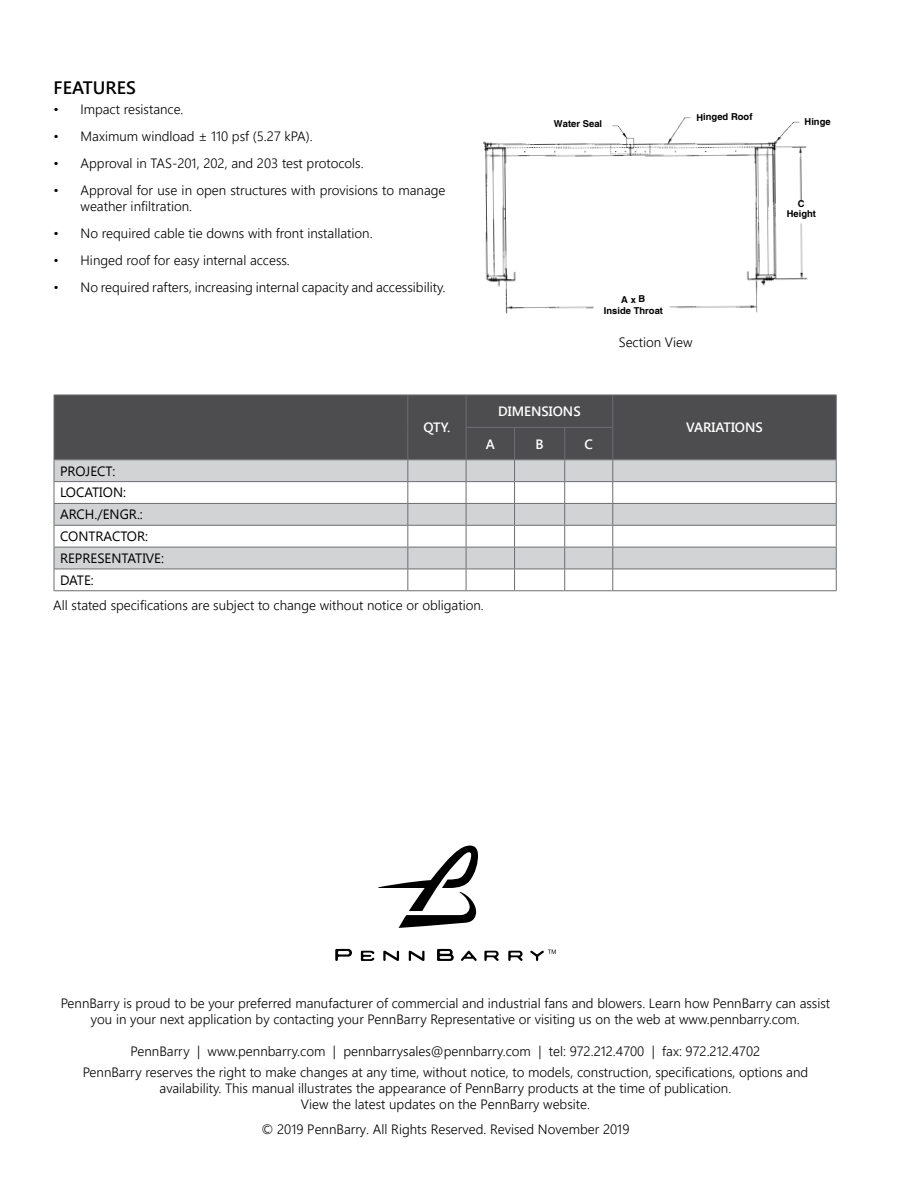
<style>
.page{position:relative;width:918px;height:1188px;background:#fff}
.page>*{position:absolute;margin:0;border:0;box-sizing:border-box;transform-origin:0 0}
.SubTitle{font:600 18px "Segoe UI";color:#000}
.Body_Text{font:300 13.5px/16.2px "Segoe UI";color:#000;text-align:center}
.t1{font:13.5px "Segoe UI";color:#000}
.t2{font:600 13.5px "Segoe UI";color:#fff}
.t3{font:700 9.45px/9.4px "Helvetica";color:#000;text-align:center}
</style>
<div class="page">
<img style="left:483px;top:117px;width:325px;height:197px">
<div style="left:55px;top:396px;width:781px;height:63px;background:#4d4d4f"></div>
<svg style="left:55px;top:460px;width:781px;height:109px;fill:#d1d3d4"></svg>
<hr style="left:54px;top:395px;width:354px;height:1px;background:#6d6e71">
<hr style="left:54px;top:395px;width:1px;height:32px;background:#6d6e71">
<hr style="left:408px;top:395px;width:58px;height:1px;background:#6d6e71">
<hr style="left:407px;top:395px;width:1px;height:32px;background:#6d6e71">
<hr style="left:466px;top:395px;width:49px;height:1px;background:#6d6e71">
<hr style="left:466px;top:395px;width:1px;height:32px;background:#6d6e71">
<hr style="left:515px;top:395px;width:50px;height:1px;background:#6d6e71">
<hr style="left:565px;top:395px;width:48px;height:1px;background:#6d6e71">
<hr style="left:613px;top:395px;width:224px;height:1px;background:#6d6e71">
<hr style="left:612px;top:395px;width:1px;height:32px;background:#6d6e71">
<hr style="left:836px;top:395px;width:1px;height:32px;background:#6d6e71">
<hr style="left:54px;top:427px;width:1px;height:32px;background:#6d6e71">
<hr style="left:407px;top:427px;width:1px;height:32px;background:#6d6e71">
<hr style="left:466px;top:427px;width:49px;height:1px;background:#6d6e71">
<hr style="left:466px;top:428px;width:1px;height:31px;background:#6d6e71">
<hr style="left:515px;top:427px;width:50px;height:1px;background:#6d6e71">
<hr style="left:514px;top:428px;width:1px;height:31px;background:#6d6e71">
<hr style="left:565px;top:427px;width:48px;height:1px;background:#6d6e71">
<hr style="left:564px;top:428px;width:1px;height:31px;background:#6d6e71">
<hr style="left:612px;top:428px;width:1px;height:31px;background:#6d6e71">
<hr style="left:836px;top:427px;width:1px;height:32px;background:#6d6e71">
<hr style="left:54px;top:459px;width:354px;height:1px;background:#6d6e71">
<hr style="left:408px;top:459px;width:58px;height:1px;background:#6d6e71">
<hr style="left:466px;top:459px;width:49px;height:1px;background:#6d6e71">
<hr style="left:515px;top:459px;width:50px;height:1px;background:#6d6e71">
<hr style="left:565px;top:459px;width:48px;height:1px;background:#6d6e71">
<hr style="left:613px;top:459px;width:224px;height:1px;background:#6d6e71">
<hr style="left:54px;top:481px;width:354px;height:1px;background:#6d6e71">
<hr style="left:408px;top:481px;width:58px;height:1px;background:#6d6e71">
<hr style="left:466px;top:481px;width:49px;height:1px;background:#6d6e71">
<hr style="left:515px;top:481px;width:50px;height:1px;background:#6d6e71">
<hr style="left:565px;top:481px;width:48px;height:1px;background:#6d6e71">
<hr style="left:613px;top:481px;width:224px;height:1px;background:#6d6e71">
<hr style="left:54px;top:503px;width:354px;height:1px;background:#6d6e71">
<hr style="left:408px;top:503px;width:58px;height:1px;background:#6d6e71">
<hr style="left:466px;top:503px;width:49px;height:1px;background:#6d6e71">
<hr style="left:515px;top:503px;width:50px;height:1px;background:#6d6e71">
<hr style="left:565px;top:503px;width:48px;height:1px;background:#6d6e71">
<hr style="left:613px;top:503px;width:224px;height:1px;background:#6d6e71">
<hr style="left:54px;top:525px;width:354px;height:1px;background:#6d6e71">
<hr style="left:408px;top:525px;width:58px;height:1px;background:#6d6e71">
<hr style="left:466px;top:525px;width:49px;height:1px;background:#6d6e71">
<hr style="left:515px;top:525px;width:50px;height:1px;background:#6d6e71">
<hr style="left:565px;top:525px;width:48px;height:1px;background:#6d6e71">
<hr style="left:613px;top:525px;width:224px;height:1px;background:#6d6e71">
<hr style="left:54px;top:547px;width:354px;height:1px;background:#6d6e71">
<hr style="left:408px;top:547px;width:58px;height:1px;background:#6d6e71">
<hr style="left:466px;top:547px;width:49px;height:1px;background:#6d6e71">
<hr style="left:515px;top:547px;width:50px;height:1px;background:#6d6e71">
<hr style="left:565px;top:547px;width:48px;height:1px;background:#6d6e71">
<hr style="left:613px;top:547px;width:224px;height:1px;background:#6d6e71">
<hr style="left:54px;top:569px;width:354px;height:1px;background:#6d6e71">
<svg style="left:54px;top:460px;width:1px;height:130px"></svg>
<hr style="left:408px;top:569px;width:58px;height:1px;background:#6d6e71">
<svg style="left:407px;top:460px;width:1px;height:130px"></svg>
<hr style="left:466px;top:569px;width:49px;height:1px;background:#6d6e71">
<svg style="left:466px;top:460px;width:1px;height:130px"></svg>
<hr style="left:515px;top:569px;width:50px;height:1px;background:#6d6e71">
<svg style="left:514px;top:460px;width:1px;height:130px"></svg>
<hr style="left:565px;top:569px;width:48px;height:1px;background:#6d6e71">
<svg style="left:564px;top:460px;width:1px;height:130px"></svg>
<hr style="left:613px;top:569px;width:224px;height:1px;background:#6d6e71">
<svg style="left:612px;top:460px;width:1px;height:130px"></svg>
<svg style="left:836px;top:460px;width:1px;height:130px"></svg>
<hr style="left:54px;top:590px;width:354px;height:1px;background:#6d6e71">
<hr style="left:408px;top:590px;width:58px;height:1px;background:#6d6e71">
<hr style="left:466px;top:590px;width:49px;height:1px;background:#6d6e71">
<hr style="left:515px;top:590px;width:50px;height:1px;background:#6d6e71">
<hr style="left:565px;top:590px;width:48px;height:1px;background:#6d6e71">
<hr style="left:613px;top:590px;width:224px;height:1px;background:#6d6e71">
<svg style="left:378px;top:846px;width:100px;height:82px"></svg>
<svg style="left:335px;top:949px;width:89px;height:12px"></svg>
<svg style="left:437px;top:949px;width:119px;height:12px"></svg>
<p class="SubTitle" style="left:54px;top:75px;width:84px">FEATURES</p>
<p class="Body_Text" style="left:54px;top:100px;width:131px">• Impact resistance.</p>
<p class="Body_Text" style="left:54px;top:127px;width:261px">• Maximum windload ± 110 psf (5.27 kPA).</p>
<p class="Body_Text" style="left:54px;top:154px;width:312px">• Approval in TAS-201, 202, and 203 test protocols.</p>
<p class="Body_Text" style="left:81px;top:181px;width:366px;text-align:left;text-indent:-27px">• Approval for use in open structures with provisions to manage weather infiltration.</p>
<p class="Body_Text" style="left:54px;top:224px;width:320px">• No required cable tie downs with front installation.</p>
<p class="Body_Text" style="left:54px;top:251px;width:238px">• Hinged roof for easy internal access.</p>
<p class="Body_Text" style="left:54px;top:278px;width:393px">• No required rafters, increasing internal capacity and accessibility.</p>
<p class="t1" style="left:60px;top:461px;width:57px">PROJECT:</p>
<p class="t1" style="left:60px;top:483px;width:68px">LOCATION:</p>
<p class="t1" style="left:60px;top:505px;width:84px">ARCH./ENGR.:</p>
<p class="t1" style="left:60px;top:527px;width:90px">CONTRACTOR:</p>
<p class="t1" style="left:60px;top:549px;width:106px">REPRESENTATIVE:</p>
<p class="t1" style="left:60px;top:571px;width:35px">DATE:</p>
<p class="t2" style="left:423px;top:418px;width:28px">QTY.</p>
<p class="t3" style="left:554px;top:120px;width:50px;rotate:-1deg">Water Seal</p>
<p class="t3" style="left:603px;top:294px;width:61px;line-height:11.4px;rotate:-1deg">A x B<br>Inside Throat</p>
<p class="t3" style="left:696px;top:113px;width:58px;rotate:-1deg">Hinged Roof</p>
<p class="t3" style="left:804px;top:117px;width:28px;rotate:-1deg">Hinge</p>
<p class="t3" style="left:786px;top:200px;width:31px;rotate:-1deg">C<br>Height</p>
<p class="t2" style="left:498px;top:402px;width:84px">DIMENSIONS</p>
<p class="t2" style="left:486px;top:434px;width:11px">A</p>
<p class="t2" style="left:536px;top:434px;width:10px">B</p>
<p class="t2" style="left:585px;top:434px;width:10px">C</p>
<p class="Body_Text" style="left:619px;top:333px;width:75px">Section View</p>
<p class="t2" style="left:686px;top:418px;width:78px">VARIATIONS</p>
<p class="Body_Text" style="left:53px;top:596px;width:432px">All stated specifications are subject to change without notice or obligation.</p>
<p class="Body_Text" style="left:61px;top:995px;width:771px">PennBarry is proud to be your preferred manufacturer of commercial and industrial fans and blowers. Learn how PennBarry can assist you in your next application by contacting your PennBarry Representative or visiting us on the web at www.pennbarry.com.</p>
<p class="Body_Text" style="left:83px;top:1041px;width:727px;line-height:20.4px">PennBarry | www.pennbarry.com | pennbarrysales@pennbarry.com | tel: 972.212.4700 | fax: 972.212.4702<br>PennBarry reserves the right to make changes at any time, without notice, to models, construction, specifications, options and</p>
<p class="Body_Text" style="left:160px;top:1080px;width:573px">availability. This manual illustrates the appearance of PennBarry products at the time of publication.<br>View the latest updates on the PennBarry website.</p>
<p class="Body_Text" style="left:262px;top:1121px;width:369px">© 2019 PennBarry. All Rights Reserved. Revised November 2019</p>
</div>
